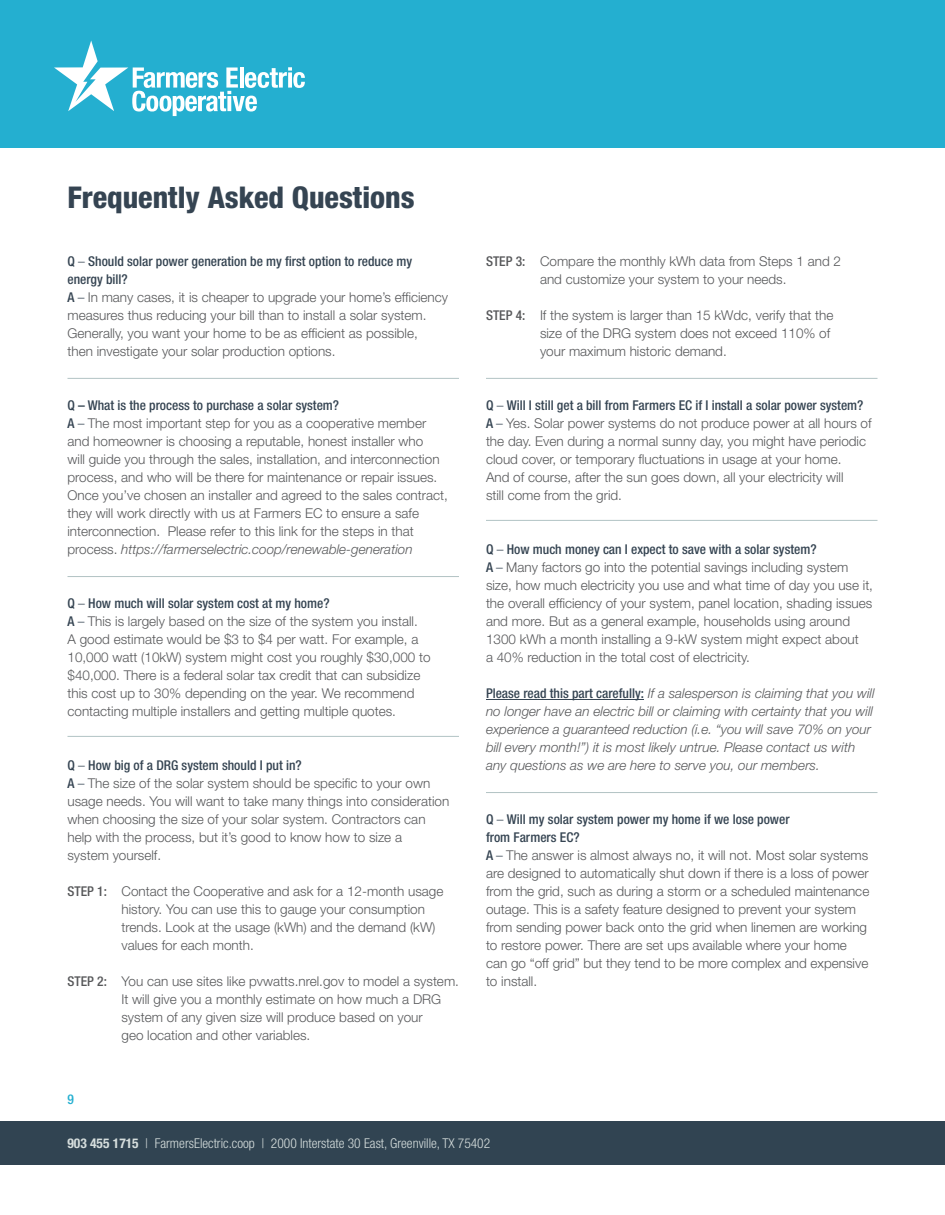
<style>
.page{position:relative;width:945px;height:1215px;background:#fff}
.page>*{position:absolute;margin:0;border:0;box-sizing:border-box;transform-origin:0 0}
.t1{font:800 condensed 30px "Helvetica Neue LT Std";color:#354452}
.t2{font:300 13.5px/18px "Helvetica Neue LT Std";color:#57585a}
.t3{font:italic 300 13.5px/18px "Helvetica Neue LT Std";color:#57585a}
.t4{font:300 condensed 13.5px "Helvetica Neue LT Std";color:#d6dedd}
.t5{font:500 condensed 13.5px "Helvetica Neue LT Std";color:#24afd0}
.s1{font-weight:500;font-stretch:condensed;color:#354452}
.s2{font-stretch:condensed;color:#354452}
.s3{font-style:italic}
.s4{font-weight:500;font-stretch:condensed}
.s5{font-weight:500;font-style:normal;font-stretch:condensed;color:#354452}
.s6{font-weight:700}
</style>
<div class="page">
<div style="left:0;top:0;width:945px;height:148px;background:#24afd0"></div>
<div style="left:1px;top:1121px;width:944px;height:43px;background:#314452"></div>
<hr style="left:486px;top:699px;width:158px;height:1px;background:#354452">
<svg style="left:54px;top:41px;width:251px;height:75px"></svg>
<hr style="left:68px;top:378px;width:391px;height:1px;background:#b2c3c4">
<hr style="left:68px;top:576px;width:391px;height:1px;background:#b2c3c4">
<hr style="left:68px;top:736px;width:391px;height:1px;background:#b2c3c4">
<hr style="left:486px;top:378px;width:392px;height:1px;background:#b2c3c4">
<hr style="left:486px;top:520px;width:392px;height:1px;background:#b2c3c4">
<hr style="left:486px;top:792px;width:392px;height:1px;background:#b2c3c4">
<h1 class="t1" style="left:68px;top:178px;width:349px">Frequently Asked Questions</h1>
<p class="t2" style="left:68px;top:252px;width:382px"><span class="s1">Q</span> <span class="s2">–</span> <span class="s1">Should solar power generation be my first option to reduce my energy bill?<br>A</span> <span class="s2">–</span> In many cases, it is cheaper to upgrade your home’s efficiency measures thus reducing your bill than to install a solar system.<br>Generally, you want your home to be as efficient as possible,<br>then investigate your solar production options.</p>
<p class="t2" style="left:68px;top:396px;width:382px"><span class="s1">Q – What is the process to purchase a solar system?<br>A</span> <span class="s2">–</span> The most important step for you as a cooperative member and homeowner is choosing a reputable, honest installer who<br>will guide you through the sales, installation, and interconnection process, and who will be there for maintenance or repair issues.<br>Once you’ve chosen an installer and agreed to the sales contract, they will work directly with us at Farmers EC to ensure a safe interconnection. Please refer to this link for the steps in that process. <span class="s3">https://farmerselectric.coop/renewable-generation</span></p>
<p class="t2" style="left:68px;top:594px;width:365px"><span class="s1">Q</span> <span class="s2">–</span> <span class="s1">How much will solar system cost at my home?<br>A</span> <span class="s2">–</span> This is largely based on the size of the system you install.<br>A good estimate would be $3 to $4 per watt. For example, a 10,000 watt (10kW) system might cost you roughly $30,000 to $40,000. There is a federal solar tax credit that can subsidize this cost up to 30% depending on the year. We recommend contacting multiple installers and getting multiple quotes.</p>
<p class="t2" style="left:68px;top:756px;width:383px"><span class="s1">Q</span> <span class="s2">–</span> <span class="s1">How big of a DRG system should I put in?<br>A</span> <span class="s2">–</span> The size of the solar system should be specific to your own usage needs. You will want to take many things into consideration when choosing the size of your solar system. Contractors can help with the process, but it’s good to know how to size a<br>system yourself.</p>
<p class="t2" style="left:122px;top:882px;width:323px;text-indent:-54px"><span class="s4">STEP 1:</span> Contact the Cooperative and ask for a 12-month usage history. You can use this to gauge your consumption trends. Look at the usage (kWh) and the demand (kW) values for each month.</p>
<p class="t2" style="left:122px;top:972px;width:339px;text-indent:-54px"><span class="s4">STEP 2:</span> You can use sites like pvwatts.nrel.gov to model a system.<br>It will give you a monthly estimate on how much a DRG system of any given size will produce based on your<br>geo location and other variables.</p>
<p class="t5" style="left:68px;top:1091px;width:8px">9</p>
<p class="t2" style="left:486px;top:252px;width:357px;text-align:center"><span class="s4">STEP 3:</span> Compare the monthly kWh data from Steps 1 and 2 and customize your system to your needs.</p>
<p class="t2" style="left:540px;top:306px;width:295px;text-indent:-54px"><span class="s4">STEP 4:</span> If the system is larger than 15 kWdc, verify that the size of the DRG system does not exceed 110% of your maximum historic demand.</p>
<p class="t2" style="left:486px;top:396px;width:387px"><span class="s1">Q</span> <span class="s2">–</span> <span class="s1">Will I still get a bill from Farmers EC if I install a solar power system?<br>A</span> <span class="s2">–</span> Yes. Solar power systems do not produce power at all hours of the day. Even during a normal sunny day, you might have periodic cloud cover, or temporary fluctuations in usage at your home.<br>And of course, after the sun goes down, all your electricity will<br>still come from the grid.</p>
<p class="t2" style="left:486px;top:540px;width:389px"><span class="s1">Q</span> <span class="s2">–</span> <span class="s1">How much money can I expect to save with a solar system?<br>A</span> <span class="s2">–</span> Many factors go into the potential savings including system size, how much electricity you use and what time of day you use it, the overall efficiency of your system, panel location, shading issues and more. But as a general example, households using around 1300 kWh a month installing a 9-kW system might expect about<br>a 40% reduction in the total cost of electricity.</p>
<p class="t3" style="left:486px;top:684px;width:390px"><span class="s5">Please read this part carefully:</span> If a salesperson is claiming that you will no longer have an electric bill or claiming with certainty that you will experience a guaranteed reduction (i.e. “you will save 70% on your bill every month!”) it is most likely untrue. Please contact us with any questions as we are here to serve you, our members.</p>
<p class="t2" style="left:486px;top:810px;width:385px"><span class="s1">Q</span> <span class="s2">–</span> <span class="s1">Will my solar system power my home if we lose power<br>from Farmers EC?<br>A</span> <span class="s2">–</span> The answer is almost always no, it will not. Most solar systems are designed to automatically shut down if there is a loss of power from the grid, such as during a storm or a scheduled maintenance outage. This is a safety feature designed to prevent your system from sending power back onto the grid when linemen are working to restore power. There are set ups available where your home can go “off grid” but they tend to be more complex and expensive to install.</p>
<p class="t4" style="left:68px;top:1135px;width:424px"><span class="s6">903 455 1715</span> | FarmersElectric.coop | 2000 Interstate 30 East, Greenville, TX 75402</p>
</div>
